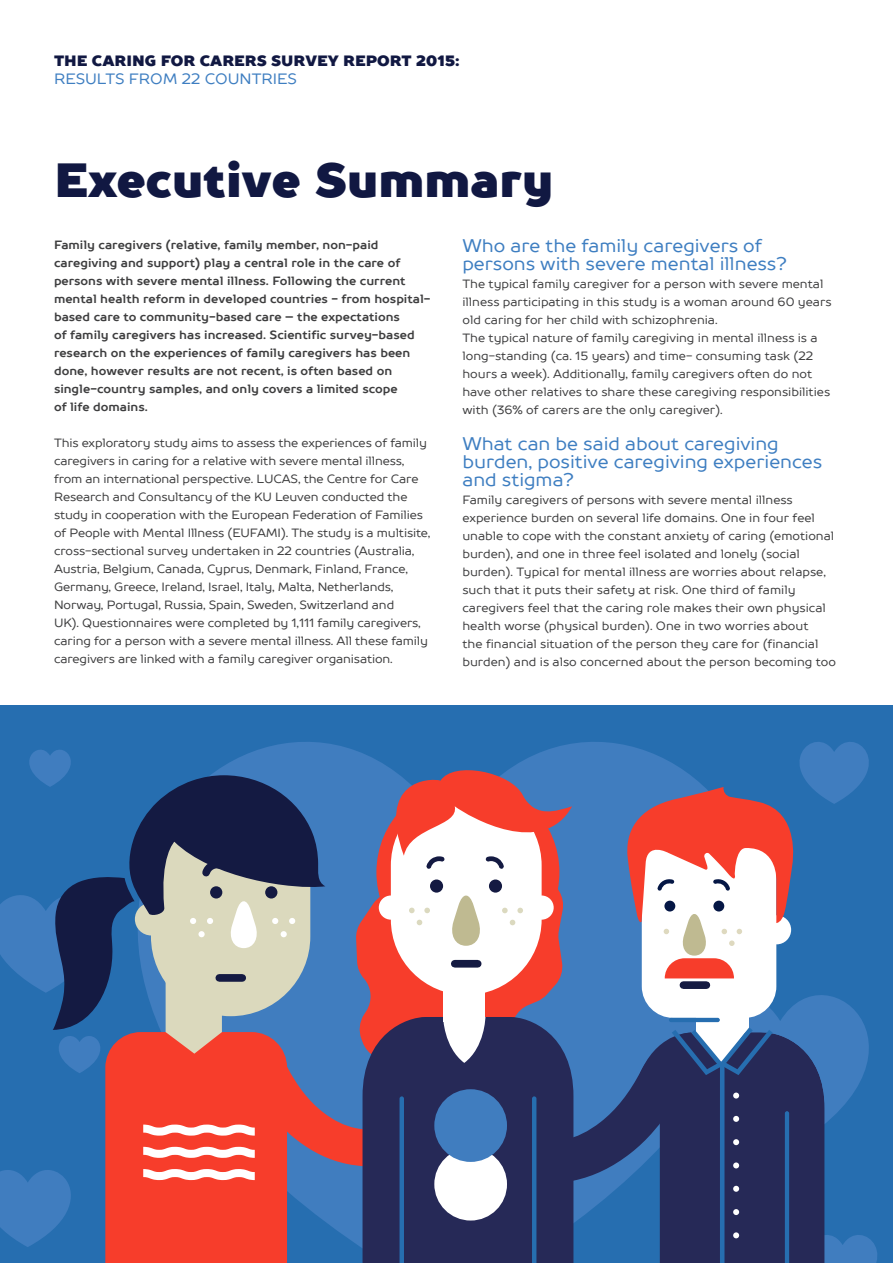
<style>
.page{position:relative;width:893px;height:1263px;background:#fff}
.page>*{position:absolute;margin:0;border:0;box-sizing:border-box;transform-origin:0 0}
.t1{font:900 48px "TT Prosto Sans";color:#111842}
.t2{font:18.3px/18px "TT Prosto Sans";color:#3e7ec1}
.t3{font:900 15px "TT Prosto Sans";color:#111842}
.t4{font:15px "TT Prosto Sans";color:#3e7ec1}
.t5{font:12px/18px "TT Prosto Sans";letter-spacing:-.01em;color:#3e3e3f}
.t6{font:700 12px/18px "TT Prosto Sans";color:#3e3e3f}
</style>
<div class="page">
<div style="left:0;top:705px;width:893px;height:16px;background:#266eb0"></div>
<svg style="left:0;top:721px;width:893px;height:542px;background:#696e94"></svg>
<div style="left:455px;top:960px;width:23px;height:7px;background:#141a42"></div>
<div style="left:683px;top:981px;width:23px;height:8px;background:#141a42"></div>
<p class="t3" style="left:54px;top:50px;width:407px">THE CARING FOR CARERS SURVEY REPORT 2015:</p>
<p class="t4" style="left:54px;top:68px;width:244px">RESULTS FROM 22 COUNTRIES</p>
<p class="t1" style="left:54px;top:147px;width:501px">Executive Summary</p>
<p class="t6" style="left:54px;top:236px;width:378px">Family caregivers (relative, family member, non-paid caregiving and support) play a central role in the care of persons with severe mental illness. Following the current mental health reform in developed countries - from hospital&shy;based care to community-based care – the expectations<br>of family caregivers has increased. Scientific survey-based research on the experiences of family caregivers has been done, however results are not recent, is often based on single-country samples, and only covers a limited scope<br>of life domains.</p>
<p class="t5" style="left:54px;top:433px;width:378px">This exploratory study aims to assess the experiences of family caregivers in caring for a relative with severe mental illness, from an international perspective. LUCAS, the Centre for Care Research and Consultancy of the KU Leuven conducted the study in cooperation with the European Federation of Families of People with Mental Illness (EUFAMI). The study is a multisite, cross-sectional survey undertaken in 22 countries (Australia, Austria, Belgium, Canada, Cyprus, Denmark, Finland, France, Germany, Greece, Ireland, Israel, Italy, Malta, Netherlands, Norway, Portugal, Russia, Spain, Sweden, Switzerland and<br>UK). Questionnaires were completed by 1,111 family caregivers, caring for a person with a severe mental illness. All these family caregivers are linked with a family caregiver organisation.</p>
<p class="t2" style="left:462px;top:236px;width:326px">Who are the family caregivers of persons with severe mental illness?</p>
<p class="t5" style="left:462px;top:275px;width:371px">The typical family caregiver for a person with severe mental illness participating in this study is a woman around 60 years old caring for her child with schizophrenia.</p>
<p class="t5" style="left:462px;top:329px;width:369px">The typical nature of family caregiving in mental illness is a long-standing (ca. 15 years) and time- consuming task (22 hours a week). Additionally, family caregivers often do not have other relatives to share these caregiving responsibilities with (36% of carers are the only caregiver).</p>
<p class="t2" style="left:462px;top:434px;width:361px">What can be said about caregiving burden, positive caregiving experiences and stigma?</p>
<p class="t5" style="left:462px;top:491px;width:375px">Family caregivers of persons with severe mental illness experience burden on several life domains. One in four feel unable to cope with the constant anxiety of caring (emotional burden), and one in three feel isolated and lonely (social burden). Typical for mental illness are worries about relapse, such that it puts their safety at risk. One third of family caregivers feel that the caring role makes their own physical health worse (physical burden). One in two worries about<br>the financial situation of the person they care for (financial burden) and is also concerned about the person becoming too</p>
</div>
